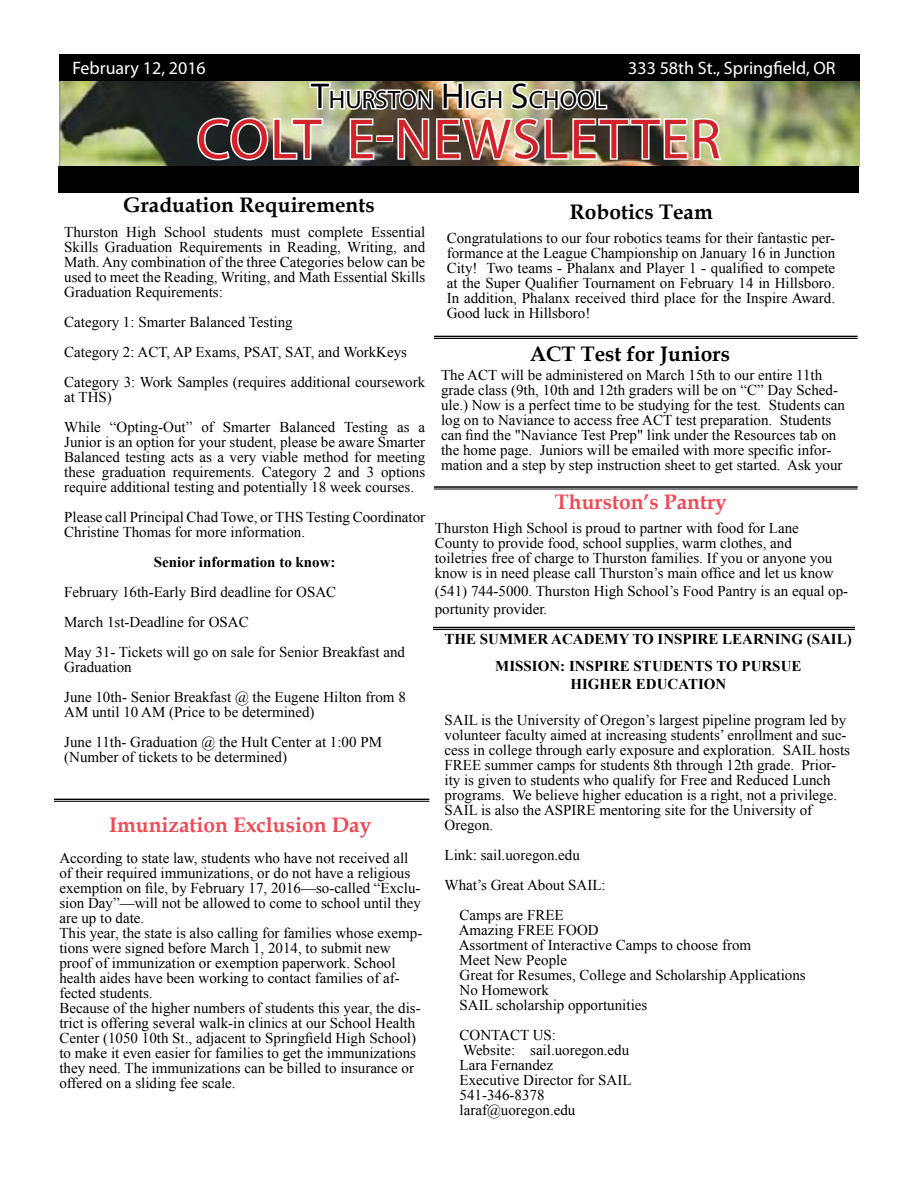
<style>
.page{position:relative;width:918px;height:1188px;background:#fff}
.page>*{position:absolute;margin:0;border:0;box-sizing:border-box;transform-origin:0 0}
.t1{font:57px "Myriad Pro";letter-spacing:.02em;color:#d2232a}
.t2{font:25.2px "Myriad Pro";color:#000}
.t3{font:700 21px "Book Antiqua";color:#000}
.t4{font:700 21px "Book Antiqua";color:#ef4955}
.t5{font:18px "Myriad Pro";color:#fff}
.t6{font:15px/15px "Times New Roman";color:#000}
.t7{font:700 15px/18px "Times New Roman";color:#000;text-align:center}
.s1{font-size:36px}
</style>
<div class="page">
<img style="left:59px;top:81px;width:800px;height:85px">
<div style="left:59px;top:54px;width:800px;height:27px;background:#000"></div>
<img style="left:196px;top:81px;width:528px;height:81px">
<div style="left:59px;top:166px;width:800px;height:27px;background:#000"></div>
<hr style="left:434px;top:486px;width:424px;height:2px;background:#000">
<hr style="left:434px;top:489px;width:424px;height:1px;background:#000">
<hr style="left:433px;top:627px;width:422px;height:1px;background:#000">
<hr style="left:433px;top:629px;width:422px;height:1px;background:#000">
<hr style="left:434px;top:336px;width:424px;height:1px;background:#000">
<hr style="left:434px;top:338px;width:424px;height:1px;background:#000">
<hr style="left:54px;top:799px;width:375px;height:1px;background:#000">
<hr style="left:54px;top:801px;width:375px;height:1px;background:#000">
<p class="t5" style="left:72px;top:57px;width:135px">February 12, 2016</p>
<h2 class="t2" style="left:311px;top:84px;width:297px"><span class="s1">T</span>HURSTON <span class="s1">H</span> IGH <span class="s1">S</span>CHOOL</h2>
<p class="t5" style="left:628px;top:57px;width:209px">333 58th St., Springfield, OR</p>
<h1 class="t1" style="left:197px;top:104px;width:525px">Colt E-NEWSLETTER</h1>
<h3 class="t3" style="left:123px;top:193px;width:253px">Graduation Requirements</h3>
<h3 class="t3" style="left:570px;top:200px;width:144px">Robotics Team</h3>
<p class="t6" style="left:64px;top:224px;width:363px;text-align:justify">Thurston High School students must complete Essential Skills Graduation Requirements in Reading, Writing, and Math. Any combination of the three Categories below can be used to meet the Reading, Writing, and Math Essential Skills Graduation Requirements:</p>
<p class="t6" style="left:64px;top:307px;width:363px;line-height:30px">Category 1: Smarter Balanced Testing<br>Category 2: ACT, AP Exams, PSAT, SAT, and WorkKeys<br>Category 3: Work Samples (requires additional coursework</p>
<p class="t6" style="left:64px;top:382px;width:363px;line-height:30px">at THS)<br>While “Opting-Out” of Smarter Balanced Testing as a</p>
<p class="t6" style="left:64px;top:434px;width:363px;text-align:justify">Junior is an option for your student, please be aware Smarter Balanced testing acts as a very viable method for meeting these graduation requirements. Category 2 and 3 options require additional testing and potentially 18 week courses.</p>
<p class="t6" style="left:64px;top:509px;width:363px">Please call Principal Chad Towe, or THS Testing Coordinator<br>Christine Thomas for more information.</p>
<p class="t7" style="left:154px;top:552px;width:183px">Senior information to know:</p>
<p class="t6" style="left:64px;top:577px;width:342px;line-height:30px">February 16th-Early Bird deadline for OSAC<br>March 1st-Deadline for OSAC<br>May 31- Tickets will go on sale for Senior Breakfast and</p>
<p class="t6" style="left:64px;top:652px;width:343px;line-height:30px">Graduation<br>June 10th- Senior Breakfast @ the Eugene Hilton from 8</p>
<p class="t6" style="left:64px;top:697px;width:319px;line-height:30px">AM until 10 AM (Price to be determined)<br>June 11th- Graduation @ the Hult Center at 1:00 PM</p>
<p class="t6" style="left:64px;top:749px;width:224px">(Number of tickets to be determined)</p>
<h3 class="t4" style="left:109px;top:812px;width:264px">Imunization Exclusion Day</h3>
<p class="t6" style="left:59px;top:850px;width:365px">According to state law, students who have not received all of their required immunizations, or do not have a religious exemption on file, by February 17, 2016—so-called “Exclu&shy;sion Day”—will not be allowed to come to school until they are up to date.<br>This year, the state is also calling for families whose exemp&shy;tions were signed before March 1, 2014, to submit new proof of immunization or exemption paperwork. School health aides have been working to contact families of af&shy;fected students.<br>Because of the higher numbers of students this year, the dis&shy;trict is offering several walk-in clinics at our School Health Center (1050 10th St., adjacent to Springfield High School) to make it even easier for families to get the immunizations they need. The immunizations can be billed to insurance or offered on a sliding fee scale.</p>
<p class="t6" style="left:447px;top:231px;width:390px;text-align:justify">Congratulations to our four robotics teams for their fantastic per&shy;formance at the League Championship on January 16 in Junction City! Two teams - Phalanx and Player 1 - qualified to compete at the Super Qualifier Tournament on February 14 in Hillsboro.<br>In addition, Phalanx received third place for the Inspire Award.<br>Good luck in Hillsboro!</p>
<h3 class="t3" style="left:530px;top:342px;width:202px">ACT Test for Juniors</h3>
<p class="t6" style="left:441px;top:367px;width:406px">The ACT will be administered on March 15th to our entire 11th grade class (9th, 10th and 12th graders will be on “C” Day Sched&shy;ule.) Now is a perfect time to be studying for the test. Students can log on to Naviance to access free ACT test preparation. Students can find the "Naviance Test Prep" link under the Resources tab on the home page. Juniors will be emailed with more specific infor&shy;mation and a step by step instruction sheet to get started. Ask your</p>
<h3 class="t4" style="left:555px;top:490px;width:174px">Thurston’s Pantry</h3>
<p class="t6" style="left:435px;top:520px;width:400px">Thurston High School is proud to partner with food for Lane County to provide food, school supplies, warm clothes, and toiletries free of charge to Thurston families. If you or anyone you know is in need please call Thurston’s main office and let us know</p>
<p class="t6" style="left:435px;top:581px;width:415px;line-height:18px">(541) 744-5000. Thurston High School’s Food Pantry is an equal op&shy;portunity provider.</p>
<p class="t7" style="left:445px;top:629px;width:409px">THE SUMMER ACADEMY TO INSPIRE LEARNING (SAIL)</p>
<p class="t7" style="left:495px;top:656px;width:308px">MISSION: INSPIRE STUDENTS TO PURSUE<br>HIGHER EDUCATION</p>
<p class="t6" style="left:445px;top:712px;width:407px">SAIL is the University of Oregon’s largest pipeline program led by volunteer faculty aimed at increasing students’ enrollment and suc&shy;cess in college through early exposure and exploration. SAIL hosts FREE summer camps for students 8th through 12th grade. Prior&shy;ity is given to students who qualify for Free and Reduced Lunch programs. We believe higher education is a right, not a privilege.<br>SAIL is also the ASPIRE mentoring site for the University of Oregon.</p>
<p class="t6" style="left:445px;top:847px;width:137px">Link: sail.uoregon.edu</p>
<p class="t6" style="left:445px;top:877px;width:163px">What’s Great About SAIL:</p>
<p class="t6" style="left:460px;top:907px;width:106px">Camps are FREE</p>
<p class="t6" style="left:459px;top:922px;width:349px">Amazing FREE FOOD<br>Assortment of Interactive Camps to choose from<br>Meet New People<br>Great for Resumes, College and Scholarship Applications<br>No Homework<br>SAIL scholarship opportunities</p>
<p class="t6" style="left:460px;top:1027px;width:174px">CONTACT US:<br>Website: sail.uoregon.edu<br>Lara Fernandez<br>Executive Director for SAIL<br>541-346-8378 laraf@uoregon.edu</p>
</div>
